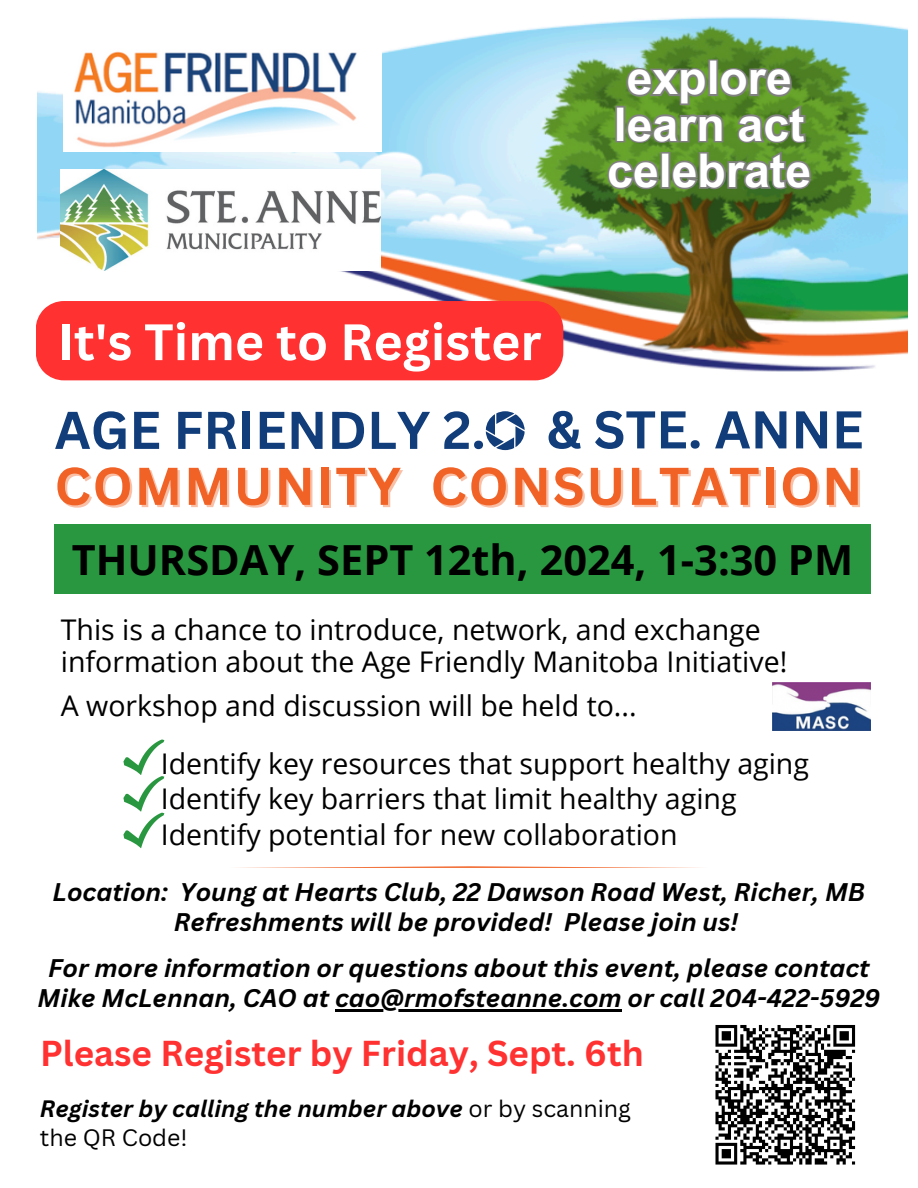
<style>
.page{position:relative;width:918px;height:1188px;background:#fff}
.page>*{position:absolute;margin:0;border:0;box-sizing:border-box;transform-origin:0 0}
.t1{font:700 51.9px "Canva Sans";color:#113d7b}
.t2{font:700 51.9px "Canva Sans";letter-spacing:.035em;color:#f16226}
.t3{font:700 50.1px "Canva Sans";color:#fff}
.t4{font:700 46.5px/46.3px "Arial MT Pro";color:#fff;text-align:center}
.t5{font:700 41.55px "Open Sans";color:#000}
.t6{font:700 35.1px "Canva Sans";color:#ff3131}
.t7{font:28.5px/32.4px "Open Sans";color:#000}
.t8{font:italic 700 24.9px/30px "Canva Sans";color:#000;text-align:center}
.t9{font:italic 700 23.1px/28.7px "Canva Sans";color:#000}
.s1{font-weight:400;font-style:normal}
</style>
<div class="page">
<img style="left:37px;top:24px;width:871px;height:347px">
<img style="left:533px;top:17px;width:338px;height:336px">
<img style="left:773px;top:682px;width:98px;height:49px">
<svg style="left:123px;top:739px;width:41px;height:109px"></svg>
<div style="left:55px;top:525px;width:816px;height:69px;background:#299740"></div>
<svg style="left:237px;top:866px;width:464px;height:2px"></svg>
<div style="left:36px;top:301px;width:527px;height:79px;background:#ff3131"></div>
<img style="left:61px;top:169px;width:319px;height:101px">
<img style="left:64px;top:33px;width:317px;height:118px">
<svg style="left:605px;top:58px;width:209px;height:134px;background:#678a48"></svg>
<hr style="left:335px;top:1010px;width:287px;height:2px;background:#000">
<svg style="left:486px;top:411px;width:39px;height:39px"></svg>
<svg style="left:715px;top:1025px;width:141px;height:140px"></svg>
<h1 class="t3" style="left:57px;top:307px;width:486px">It's Time to Register</h1>
<h3 class="t4" style="left:607px;top:61px;width:205px">explore learn act celebrate</h3>
<p class="t1" style="left:55px;top:393px;width:433px">AGE FRIENDLY 2.</p>
<p class="t1" style="left:547px;top:393px;width:318px">&amp; STE. ANNE</p>
<p class="t2" style="left:55px;top:449px;width:348px">COMMUNITY</p>
<p class="t2" style="left:430px;top:449px;width:434px">CONSULTATION</p>
<h1 class="t5" style="left:72px;top:531px;width:783px">THURSDAY, SEPT 12th, 2024, 1-3:30 PM</h1>
<p class="t7" style="left:61px;top:612px;width:728px">This is a chance to introduce, network, and exchange information about the Age Friendly Manitoba Initiative!</p>
<p class="t7" style="left:61px;top:688px;width:577px">A workshop and discussion will be held to...</p>
<p class="t7" style="left:161px;top:747px;width:650px">Identify key resources that support healthy aging</p>
<h2 class="t7" style="left:161px;top:782px;width:577px">Identify key barriers that limit healthy aging</h2>
<h4 class="t7" style="left:161px;top:818px;width:518px">Identify potential for new collaboration</h4>
<h5 class="t8" style="left:53px;top:877px;width:814px">Location: Young at Hearts Club, 22 Dawson Road West, Richer, MB<br>Refreshments will be provided! Please join us!</h5>
<p class="t8" style="left:38px;top:953px;width:844px">For more information or questions about this event, please contact<br>Mike McLennan, CAO at cao@rmofsteanne.com or call 204-422-5929</p>
<h6 class="t6" style="left:40px;top:1028px;width:605px">Please Register by Friday, Sept. 6th</h6>
<h6 class="t9" style="left:40px;top:1094px;width:593px">Register by calling the number above <span class="s1">or by scanning the QR Code!</span></h6>
</div>
